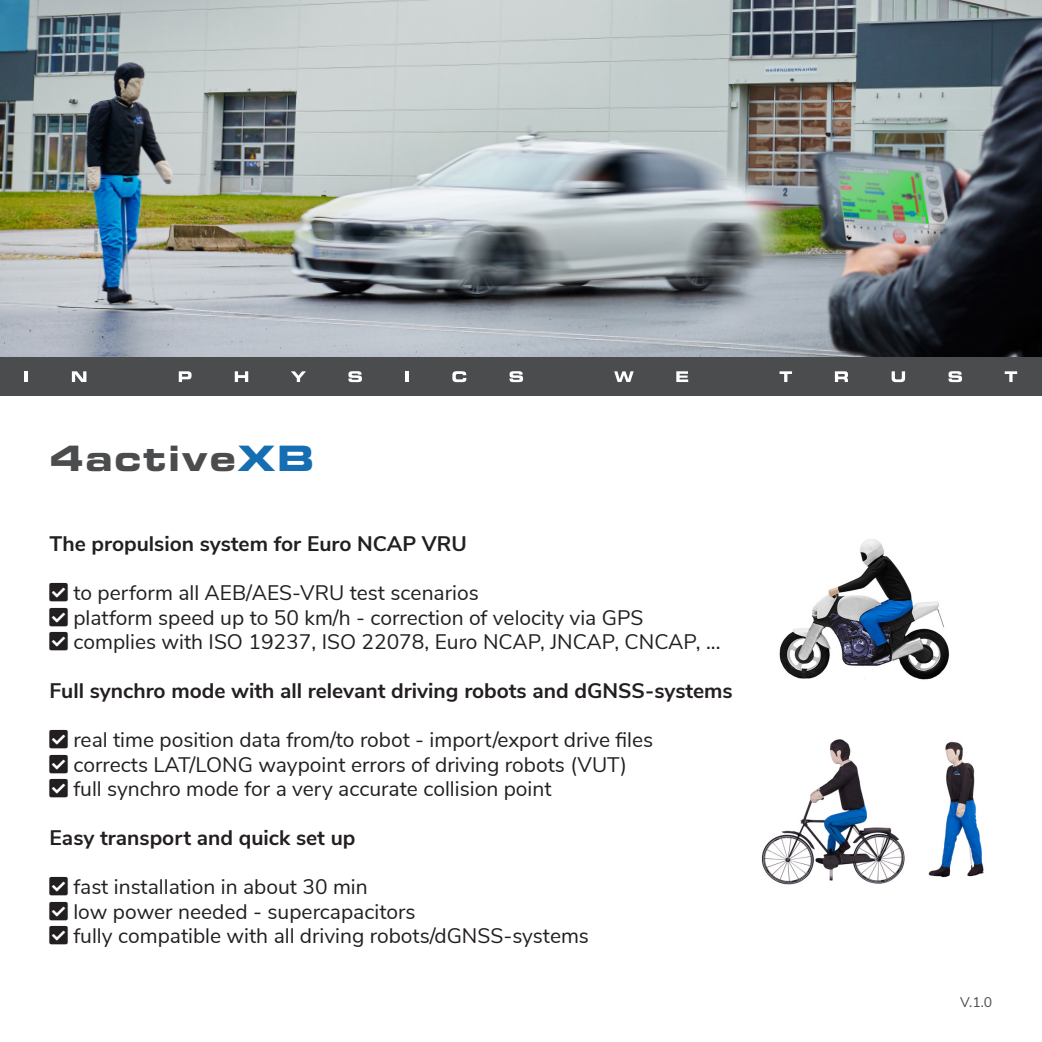
<style>
.page{position:relative;width:1042px;height:1042px;background:#fff}
.page>*{position:absolute;margin:0;border:0;box-sizing:border-box;transform-origin:0 0}
.t1{font:35px "Eurostile Bold Extended Two";letter-spacing:.05em;color:#4b4c4d}
.Absatzformat_1{font:21px "Nunito Sans";color:#231f20}
.t2{font:700 21px "Nunito Sans";color:#231f20}
.t3{font:14px "Nunito Sans";color:#4b4c4d}
.s1{color:#156eb1}
</style>
<div class="page">
<img style="left:0;top:0;width:1042px;height:357px">
<div style="left:0;top:357px;width:1042px;height:39px;background:#4b4c4d"></div>
<svg style="left:25px;top:371px;width:3px;height:11px"></svg>
<svg style="left:72px;top:371px;width:14px;height:11px"></svg>
<svg style="left:179px;top:371px;width:13px;height:11px"></svg>
<svg style="left:235px;top:371px;width:13px;height:11px"></svg>
<svg style="left:291px;top:371px;width:15px;height:11px"></svg>
<svg style="left:348px;top:371px;width:14px;height:11px"></svg>
<hr style="left:405px;top:371px;width:4px;height:11px;background:#fff">
<svg style="left:452px;top:371px;width:14px;height:11px"></svg>
<svg style="left:509px;top:371px;width:14px;height:11px"></svg>
<svg style="left:614px;top:371px;width:20px;height:11px"></svg>
<svg style="left:676px;top:371px;width:12px;height:11px"></svg>
<svg style="left:779px;top:371px;width:13px;height:11px"></svg>
<svg style="left:835px;top:371px;width:13px;height:11px"></svg>
<svg style="left:891px;top:371px;width:14px;height:11px"></svg>
<svg style="left:948px;top:371px;width:14px;height:11px"></svg>
<svg style="left:1004px;top:371px;width:13px;height:11px"></svg>
<img style="left:928px;top:741px;width:56px;height:137px">
<img style="left:761px;top:739px;width:144px;height:146px">
<img style="left:779px;top:539px;width:171px;height:141px">
<p class="t1" style="left:50px;top:434px;width:266px">4active<span class="s1">XB</span></p>
<p class="t2" style="left:50px;top:528px;width:419px">The propulsion system for Euro NCAP VRU</p>
<p class="Absatzformat_1" style="left:50px;top:578px;width:431px">▲❑◆ to perform all AEB/AES-VRU test scenarios</p>
<p class="Absatzformat_1" style="left:50px;top:602px;width:595px">▲❑◆ platform speed up to 50 km/h - correction of velocity via GPS</p>
<p class="Absatzformat_1" style="left:50px;top:627px;width:672px">▲❑◆ complies with ISO 19237, ISO 22078, Euro NCAP, JNCAP, CNCAP, ...</p>
<p class="t2" style="left:50px;top:675px;width:685px">Full synchro mode with all relevant driving robots and dGNSS-systems</p>
<p class="Absatzformat_1" style="left:50px;top:725px;width:605px">▲❑◆ real time position data from/to robot - import/export drive files</p>
<p class="Absatzformat_1" style="left:50px;top:749px;width:579px">▲❑◆ corrects LAT/LONG waypoint errors of driving robots (VUT)</p>
<p class="Absatzformat_1" style="left:50px;top:774px;width:503px">▲❑◆ full synchro mode for a very accurate collision point</p>
<p class="t2" style="left:50px;top:822px;width:307px">Easy transport and quick set up</p>
<p class="Absatzformat_1" style="left:50px;top:872px;width:320px">▲❑◆ fast installation in about 30 min</p>
<p class="Absatzformat_1" style="left:50px;top:896px;width:367px">▲❑◆ low power needed - supercapacitors</p>
<p class="Absatzformat_1" style="left:50px;top:921px;width:541px">▲❑◆ fully compatible with all driving robots/dGNSS-systems</p>
<p class="t3" style="left:960px;top:991px;width:34px">V.1.0</p>
</div>
